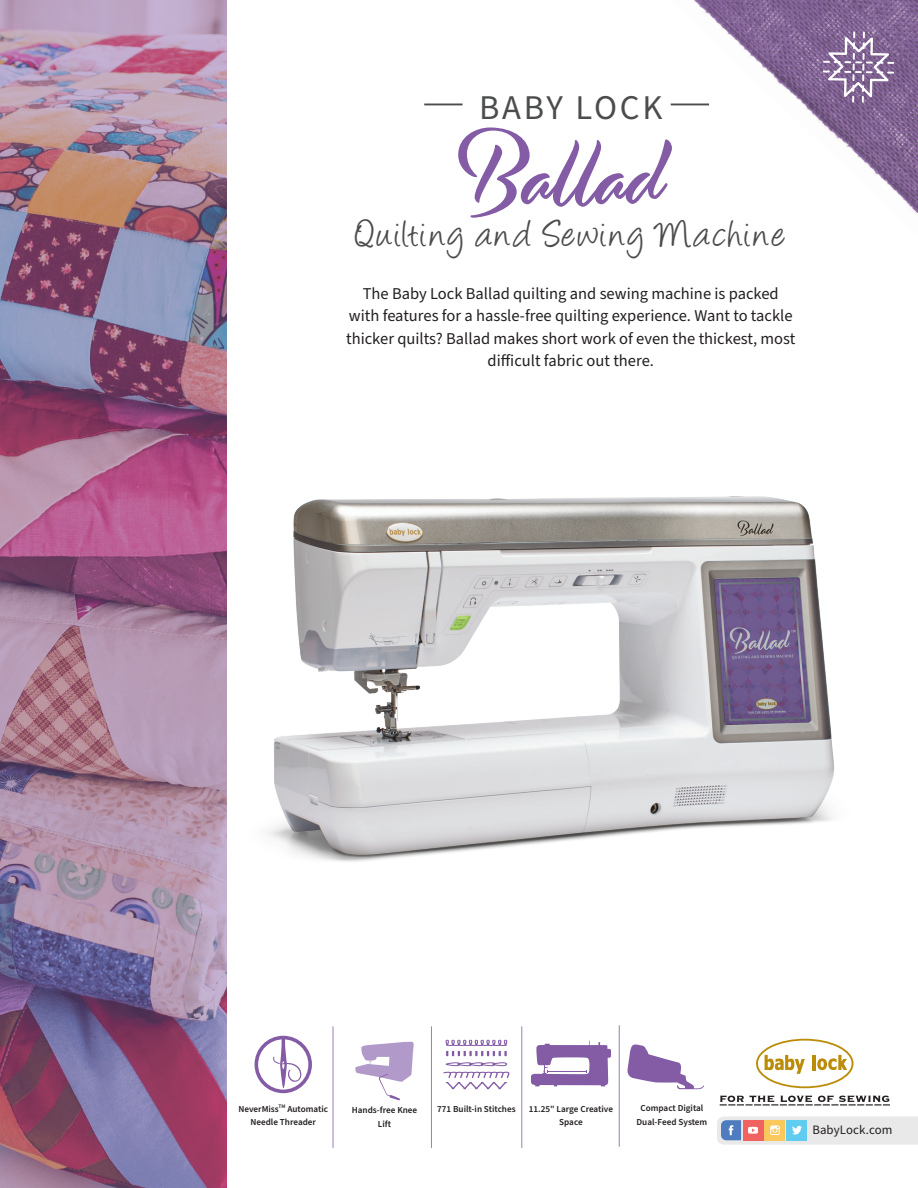
<style>
.page{position:relative;width:918px;height:1188px;background:#fff}
.page>*{position:absolute;margin:0;border:0;box-sizing:border-box;transform-origin:0 0}
.t1{font:43.35px "Angelina";letter-spacing:.07em;color:#4b4c4c}
.t2{font:34.65px "Source Sans Pro";letter-spacing:.08em;color:#4b4c4c}
.t3{font:16.5px/22.5px "Source Sans Pro";color:#231f20;text-align:center}
.t4{font:12.9px "Source Sans Pro";letter-spacing:.01em;color:#231f20}
.t5{font:600 9.15px/13.6px "Source Sans Pro";color:#231f20;text-align:center}
</style>
<div class="page">
<img style="left:670px;top:0;width:248px;height:213px">
<img style="left:268px;top:496px;width:566px;height:366px">
<svg style="left:823px;top:31px;width:71px;height:72px;background:#967ea4"></svg>
<hr style="left:424px;top:104px;width:39px;height:1px;background:#4b4c4c">
<hr style="left:671px;top:104px;width:38px;height:1px;background:#4b4c4c">
<svg style="left:717px;top:1117px;width:201px;height:28px;background:#d8d5d5"></svg>
<svg style="left:756px;top:1039px;width:98px;height:49px"></svg>
<svg style="left:720px;top:1095px;width:170px;height:11px"></svg>
<img style="left:0;top:0;width:227px;height:1188px">
<hr style="left:431px;top:1026px;width:1px;height:122px;background:#845ca6">
<hr style="left:521px;top:1026px;width:1px;height:122px;background:#845ca6">
<hr style="left:619px;top:1025px;width:1px;height:122px;background:#845ca6">
<hr style="left:333px;top:1026px;width:1px;height:122px;background:#845ca6">
<svg style="left:272px;top:1037px;width:30px;height:57px"></svg>
<div style="left:255px;top:1036px;width:57px;height:57px;border:4px solid #845ca6;border-radius:50%"></div>
<svg style="left:458px;top:127px;width:214px;height:91px"></svg>
<svg style="left:355px;top:1042px;width:59px;height:59px"></svg>
<svg style="left:443px;top:1072px;width:67px;height:17px"></svg>
<svg style="left:445px;top:1040px;width:62px;height:16px"></svg>
<svg style="left:446px;top:1062px;width:61px;height:4px"></svg>
<svg style="left:531px;top:1041px;width:80px;height:45px"></svg>
<svg style="left:627px;top:1044px;width:77px;height:45px"></svg>
<h2 class="t2" style="left:479px;top:85px;width:185px">BABY LOCK</h2>
<h1 class="t1" style="left:356px;top:216px;width:430px">Quilting and Sewing Machine</h1>
<p class="t3" style="left:346px;top:283px;width:451px">The Baby Lock Ballad quilting and sewing machine is packed with features for a hassle-free quilting experience. Want to tackle thicker quilts? Ballad makes short work of even the thickest, most difficult fabric out there.</p>
<p class="t5" style="left:352px;top:1103px;width:67px">Hands-free Knee<br>Lift</p>
<p class="t5" style="left:637px;top:1101px;width:72px">Compact Digital<br>Dual-Feed System</p>
<p class="t5" style="left:238px;top:1102px;width:91px">NeverMiss<sup>TM</sup> Automatic<br>Needle Threader</p>
<p class="t5" style="left:437px;top:1102px;width:80px">771 Built-in Stitches</p>
<p class="t5" style="left:529px;top:1102px;width:86px">11.25″ Large Creative<br>Space</p>
<p class="t4" style="left:812px;top:1121px;width:82px">BabyLock.com</p>
</div>
